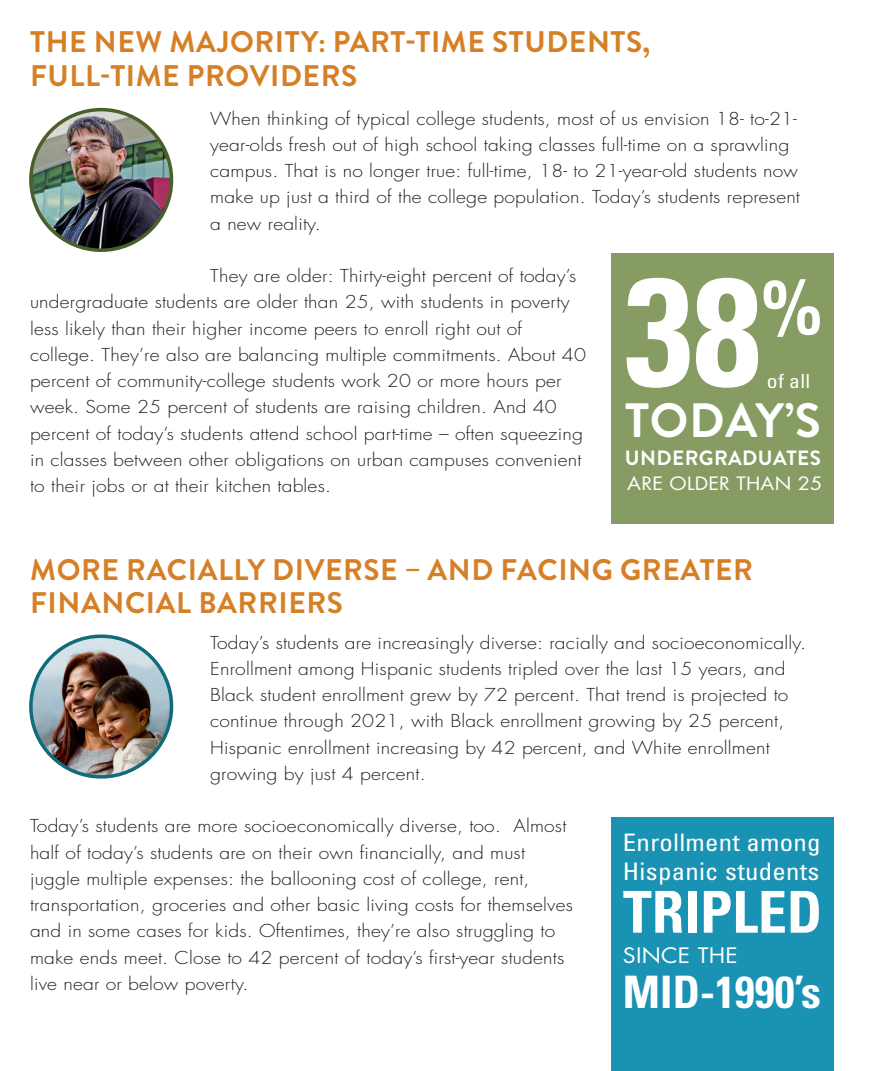
<style>
.page{position:relative;width:882px;height:1071px;background:#fff}
.page>*{position:absolute;margin:0;border:0;box-sizing:border-box;transform-origin:0 0}
.t1{font:700 condensed 153.65px "Univers";color:#fff}
.t2{font:700 condensed 57.75px "Univers";color:#fff}
.t3{font:700 48.12px "Brandon Grotesque";letter-spacing:.015em;color:#fff}
.t4{font:700 condensed 44.8px "Univers";color:#fff}
.t5{font:700 29.75px/33.2px "Brandon Grotesque";letter-spacing:.02em;color:#d58027}
.t6{font:condensed 24.15px "Univers";letter-spacing:.01em;color:#fff;scale:1.11 1}
.t7{font:700 20.65px "Brandon Grotesque";letter-spacing:.02em;color:#fff}
.t8{font:20.65px "Futura Std";letter-spacing:.01em;color:#fff;scale:1.11 1}
.t9{font:condensed 19.43px "Univers";color:#fff;scale:1.11 1}
.t10{font:17.85px "Futura Std";letter-spacing:.01em;color:#fff;scale:1.11 1}
.t11{font:300 17.32px/26.2px "Futura Std";letter-spacing:.01em;color:#231f20;scale:1.11 1}
</style>
<div class="page">
<div style="left:611px;top:818px;width:222px;height:253px;background:#1992b3"></div>
<div style="left:611px;top:253px;width:222px;height:271px;background:#869c62"></div>
<img style="left:31px;top:110px;width:141px;height:140px;border-radius:70px">
<div style="left:29px;top:108px;width:144px;height:144px;border:4px solid #49602b;border-radius:50%"></div>
<img style="left:31px;top:636px;width:141px;height:141px;border-radius:70px">
<div style="left:29px;top:634px;width:144px;height:145px;border:4px solid #116c7a;border-radius:50%"></div>
<p class="t5" style="left:30px;top:26px;width:622px">THE NEW MAJORITY: PART-TIME STUDENTS,<br>FULL-TIME PROVIDERS</p>
<p class="t11" style="left:210px;top:106px;width:533px">When thinking of typical college students, most of us envision 18- to-21- year-olds fresh out of high school taking classes full-time on a sprawling campus. That is no longer true: full-time, 18- to 21-year-old students now make up just a third of the college population. Today’s students represent</p>
<p class="t11" style="left:210px;top:211px;width:101px">a new reality.</p>
<p class="t11" style="left:30px;top:263px;width:502px;text-indent:180px">They are older: Thirty-eight percent of today’s undergraduate students are older than 25, with students in poverty less likely than their higher income peers to enroll right out of college. They’re also are balancing multiple commitments. About 40 percent of community-college students work 20 or more hours per week. Some 25 percent of students are raising children. And 40 percent of today’s students attend school part-time – often squeezing in classes between other obligations on urban campuses convenient to their jobs or at their kitchen tables.</p>
<p class="t1" style="left:625px;top:237px;width:199px">38<sup>%</sup></p>
<p class="t9" style="left:767px;top:368px;width:40px">of all</p>
<p class="t3" style="left:625px;top:387px;width:197px">TODAY’S</p>
<p class="t7" style="left:625px;top:444px;width:198px">UNDERGRADUATES</p>
<p class="t10" style="left:627px;top:472px;width:177px">ARE OLDER THAN 25</p>
<p class="t5" style="left:30px;top:554px;width:724px">MORE RACIALLY DIVERSE – AND FACING GREATER<br>FINANCIAL BARRIERS</p>
<p class="t11" style="left:210px;top:630px;width:538px">Today’s students are increasingly diverse: racially and socioeconomically.<br>Enrollment among Hispanic students tripled over the last 15 years, and Black student enrollment grew by 72 percent. That trend is projected to continue through 2021, with Black enrollment growing by 25 percent, Hispanic enrollment increasing by 42 percent, and White enrollment growing by just 4 percent.</p>
<p class="t11" style="left:30px;top:813px;width:491px">Today’s students are more socioeconomically diverse, too. Almost half of today’s students are on their own financially, and must juggle multiple expenses: the ballooning cost of college, rent, transportation, groceries and other basic living costs for themselves and in some cases for kids. Oftentimes, they’re also struggling to make ends meet. Close to 42 percent of today’s first-year students live near or below poverty.</p>
<p class="t6" style="left:623px;top:828px;width:180px">Enrollment among</p>
<p class="t6" style="left:623px;top:856px;width:178px">Hispanic students</p>
<p class="t2" style="left:623px;top:877px;width:201px">TRIPLED</p>
<p class="t8" style="left:623px;top:942px;width:105px">SINCE THE</p>
<p class="t4" style="left:623px;top:965px;width:200px">MID-1990’s</p>
</div>
